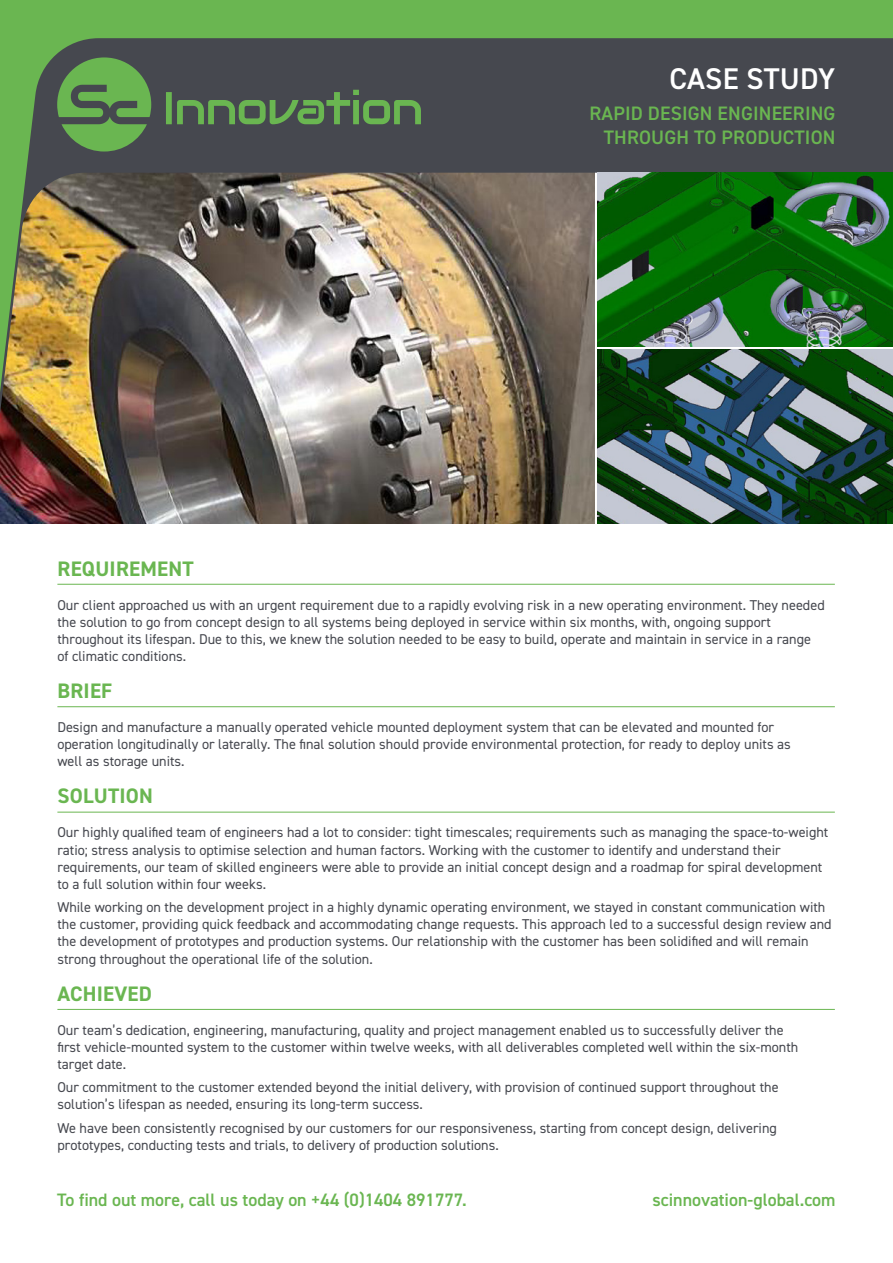
<style>
.page{position:relative;width:893px;height:1263px;background:#fff}
.page>*{position:absolute;margin:0;border:0;box-sizing:border-box;transform-origin:0 0}
.t1{font:600 30px "DIN2014";letter-spacing:.01em;color:#fff}
.t2{font:700 21px "DIN2014";letter-spacing:.01em;color:#6ab651}
.t3{font:600 19.5px/23.4px "DIN2014";letter-spacing:.01em;color:#6ab651;text-align:right}
.t4{font:600 18px "DIN2014";color:#6ab651}
.t5{font:14.25px/17.1px "DIN2014";color:#46484f}
</style>
<div class="page">
<img style="left:0;top:500px;width:595px;height:21px">
<img style="left:0;top:0;width:893px;height:500px">
<svg style="left:57px;top:57px;width:94px;height:95px;background:#5c8b50"></svg>
<svg style="left:166px;top:90px;width:255px;height:34px;background:#53714f"></svg>
<svg style="left:57px;top:583px;width:778px;height:426px"></svg>
<hr style="left:57px;top:584px;width:778px;height:1px;background:#6ab651">
<hr style="left:57px;top:706px;width:778px;height:1px;background:#6ab651">
<hr style="left:57px;top:812px;width:778px;height:1px;background:#6ab651">
<hr style="left:57px;top:1009px;width:778px;height:1px;background:#6ab651">
<img style="left:597px;top:349px;width:296px;height:174px">
<img style="left:597px;top:172px;width:296px;height:174px">
<h1 class="t1" style="left:669px;top:58px;width:168px">CASE STUDY</h1>
<h3 class="t3" style="left:589px;top:102px;width:248px">RAPID DESIGN ENGINEERING<br>THROUGH TO PRODUCTION</h3>
<h2 class="t2" style="left:58px;top:554px;width:138px">REQUIREMENT</h2>
<p class="t5" style="left:57px;top:596px;width:769px">Our client approached us with an urgent requirement due to a rapidly evolving risk in a new operating environment. They needed the solution to go from concept design to all systems being deployed in service within six months, with, ongoing support throughout its lifespan. Due to this, we knew the solution needed to be easy to build, operate and maintain in service in a range of climatic conditions.</p>
<h2 class="t2" style="left:58px;top:677px;width:56px">BRIEF</h2>
<p class="t5" style="left:57px;top:718px;width:735px">Design and manufacture a manually operated vehicle mounted deployment system that can be elevated and mounted for operation longitudinally or laterally. The final solution should provide environmental protection, for ready to deploy units as well as storage units.</p>
<h2 class="t2" style="left:58px;top:782px;width:97px">SOLUTION</h2>
<p class="t5" style="left:57px;top:824px;width:772px">Our highly qualified team of engineers had a lot to consider: tight timescales; requirements such as managing the space-to-weight ratio; stress analysis to optimise selection and human factors. Working with the customer to identify and understand their requirements, our team of skilled engineers were able to provide an initial concept design and a roadmap for spiral development to a full solution within four weeks.</p>
<p class="t5" style="left:57px;top:898px;width:776px">While working on the development project in a highly dynamic operating environment, we stayed in constant communication with the customer, providing quick feedback and accommodating change requests. This approach led to a successful design review and the development of prototypes and production systems. Our relationship with the customer has been solidified and will remain strong throughout the operational life of the solution.</p>
<h2 class="t2" style="left:58px;top:979px;width:96px">ACHIEVED</h2>
<p class="t5" style="left:57px;top:1021px;width:742px">Our team’s dedication, engineering, manufacturing, quality and project management enabled us to successfully deliver the first vehicle-mounted system to the customer within twelve weeks, with all deliverables completed well within the six-month target date.</p>
<p class="t5" style="left:57px;top:1079px;width:723px">Our commitment to the customer extended beyond the initial delivery, with provision of continued support throughout the solution’s lifespan as needed, ensuring its long-term success.</p>
<p class="t5" style="left:57px;top:1119px;width:721px">We have been consistently recognised by our customers for our responsiveness, starting from concept design, delivering prototypes, conducting tests and trials, to delivery of production solutions.</p>
<p class="t4" style="left:57px;top:1187px;width:411px">To find out more, call us today on +44 (0)1404 891777.</p>
<p class="t4" style="left:652px;top:1187px;width:185px">scinnovation-global.com</p>
</div>
